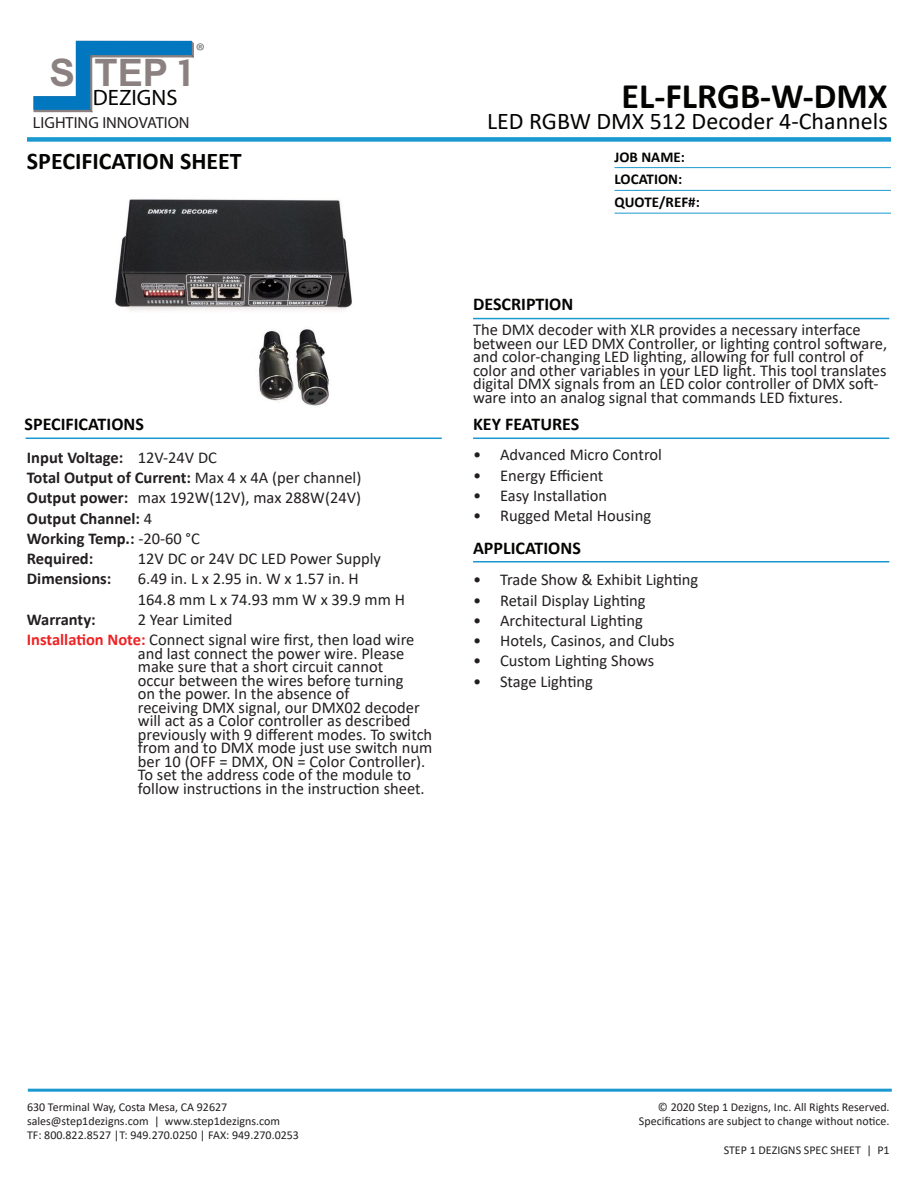
<style>
.page{position:relative;width:918px;height:1188px;background:#fff}
.page>*{position:absolute;margin:0;border:0;box-sizing:border-box;transform-origin:0 0}
.t1{font:700 37.95px "Arial";color:#8b8180}
.t2{font:700 36px "Calibri";color:#040503}
.t3{font:24px "Calibri";color:#040503}
.t4{font:700 24px "Calibri";color:#040503}
.t5{font:22.35px "Avenir Next";color:#040503}
.t6{font:21.45px "Avenir Next";color:#6c6d70}
.t7{font:700 18px "Calibri";color:#040503}
.t8{font:16.5px/13.5px "Calibri";color:#231f20}
.t9{font:700 16.5px "Calibri";color:#231f20}
.t10{font:16.05px "Avenir Next";color:#231f20}
.t11{font:700 15px "Calibri";color:#040503}
.t12{font:12px "Calibri";color:#231f20}
.s1{font-family:"COUTURE"}
.s2{font-weight:400}
.s3{font-weight:700}
.s4{font-weight:700;color:#ee2123}
</style>
<div class="page">
<svg style="left:33px;top:41px;width:161px;height:72px"></svg>
<img style="left:115px;top:199px;width:237px;height:207px">
<hr style="left:28px;top:1089px;width:864px;height:3px;background:#1999d0">
<div style="left:27px;top:137px;width:864px;height:5px;background:#1999d0"></div>
<hr style="left:26px;top:438px;width:416px;height:1px;background:#1999d0">
<hr style="left:615px;top:167px;width:276px;height:1px;background:#1c99d0">
<hr style="left:615px;top:190px;width:276px;height:1px;background:#1c99d0">
<hr style="left:615px;top:213px;width:276px;height:1px;background:#1c99d0">
<hr style="left:473px;top:561px;width:416px;height:2px;background:#1999d0">
<hr style="left:473px;top:438px;width:416px;height:1px;background:#1999d0">
<hr style="left:473px;top:318px;width:416px;height:1px;background:#1999d0">
<p class="t1" style="left:50px;top:46px;width:142px">S TEP <span class="s1">1</span></p>
<p class="t5" style="left:93px;top:84px;width:86px">DEZIGNS</p>
<p class="t10" style="left:33px;top:113px;width:158px">LIGHTING INNOVATION</p>
<p class="t6" style="left:196px;top:38px;width:11px">®</p>
<p class="t4" style="left:27px;top:144px;width:216px">SPECIFICATION SHEET</p>
<p class="t7" style="left:25px;top:411px;width:121px">SPECIFICATIONS</p>
<p class="t9" style="left:27px;top:446px;width:192px">Input Voltage: <span class="s2">12V-24V DC</span></p>
<p class="t9" style="left:27px;top:466px;width:336px">Total Output of Current: <span class="s2">Max 4 x 4A (per channel)</span></p>
<p class="t8" style="left:27px;top:491px;width:336px"><span class="s3">Output power:</span> max 192W(12V), max 288W(24V)</p>
<p class="t9" style="left:27px;top:507px;width:127px">Output Channel: <span class="s2">4</span></p>
<p class="t9" style="left:27px;top:527px;width:175px">Working Temp.: <span class="s2">-20-60 °C</span></p>
<p class="t9" style="left:27px;top:547px;width:68px">Required:</p>
<p class="t8" style="left:138px;top:552px;width:245px">12V DC or 24V DC LED Power Supply</p>
<p class="t9" style="left:27px;top:567px;width:86px">Dimensions:</p>
<p class="t8" style="left:138px;top:572px;width:223px">6.49 in. L x 2.95 in. W x 1.57 in. H</p>
<p class="t8" style="left:138px;top:592px;width:269px">164.8 mm L x 74.93 mm W x 39.9 mm H</p>
<p class="t9" style="left:27px;top:608px;width:70px">Warranty:</p>
<p class="t8" style="left:138px;top:612px;width:96px">2 Year Limited</p>
<p class="t8" style="left:138px;top:633px;width:296px;text-indent:-111px"><span class="s4">Installation Note:</span> Connect signal wire first, then load wire and last connect the power wire. Please make sure that a short circuit cannot<br>occur between the wires before turning<br>on the power. In the absence of<br>receiving DMX signal, our DMX02 decoder will act as a Color controller as described previously with 9 different modes. To switch from and to DMX mode just use switch num ber 10 (OFF = DMX, ON = Color Controller).<br>To set the address code of the module to follow instructions in the instruction sheet.</p>
<p class="t2" style="left:622px;top:71px;width:268px">EL-FLRGB-W-DMX</p>
<p class="t3" style="left:487px;top:105px;width:402px">LED RGBW DMX 512 Decoder 4-Channels</p>
<p class="t7" style="left:473px;top:292px;width:102px">DESCRIPTION</p>
<p class="t11" style="left:615px;top:146px;width:72px">JOB NAME:</p>
<p class="t11" style="left:615px;top:169px;width:69px">LOCATION:</p>
<p class="t11" style="left:615px;top:192px;width:87px">QUOTE/REF#:</p>
<p class="t8" style="left:473px;top:323px;width:416px">The DMX decoder with XLR provides a necessary interface between our LED DMX Controller, or lighting control software, and color-changing LED lighting, allowing for full control of color and other variables in your LED light. This tool translates digital DMX signals from an LED color controller of DMX soft&shy;ware into an analog signal that commands LED fixtures.</p>
<p class="t7" style="left:473px;top:411px;width:108px">KEY FEATURES</p>
<p class="t8" style="left:473px;top:448px;width:190px">• Advanced Micro Control</p>
<p class="t8" style="left:473px;top:468px;width:132px">• Energy Efficient</p>
<p class="t8" style="left:473px;top:488px;width:136px">• Easy Installation</p>
<p class="t8" style="left:473px;top:508px;width:180px">• Rugged Metal Housing</p>
<p class="t7" style="left:473px;top:535px;width:109px">APPLICATIONS</p>
<p class="t8" style="left:473px;top:573px;width:227px">• Trade Show &amp; Exhibit Lighting</p>
<p class="t8" style="left:473px;top:593px;width:174px">• Retail Display Lighting</p>
<p class="t8" style="left:473px;top:613px;width:171px">• Architectural Lighting</p>
<p class="t8" style="left:473px;top:633px;width:203px">• Hotels, Casinos, and Clubs</p>
<p class="t8" style="left:473px;top:654px;width:183px">• Custom Lighting Shows</p>
<p class="t8" style="left:473px;top:674px;width:122px">• Stage Lighting</p>
<p class="t12" style="left:27px;top:1098px;width:202px">630 Terminal Way, Costa Mesa, CA 92627</p>
<p class="t12" style="left:27px;top:1113px;width:255px">sales@step1dezigns.com | www.step1dezigns.com</p>
<p class="t12" style="left:27px;top:1127px;width:274px">TF: 800.822.8527 |T: 949.270.0250 | FAX: 949.270.0253</p>
<p class="t12" style="left:658px;top:1098px;width:233px">© 2020 Step 1 Dezigns, Inc. All Rights Reserved.</p>
<p class="t12" style="left:639px;top:1113px;width:252px">Specifications are subject to change without notice.</p>
<p class="t12" style="left:724px;top:1141px;width:167px">STEP 1 DEZIGNS SPEC SHEET | P1</p>
</div>
